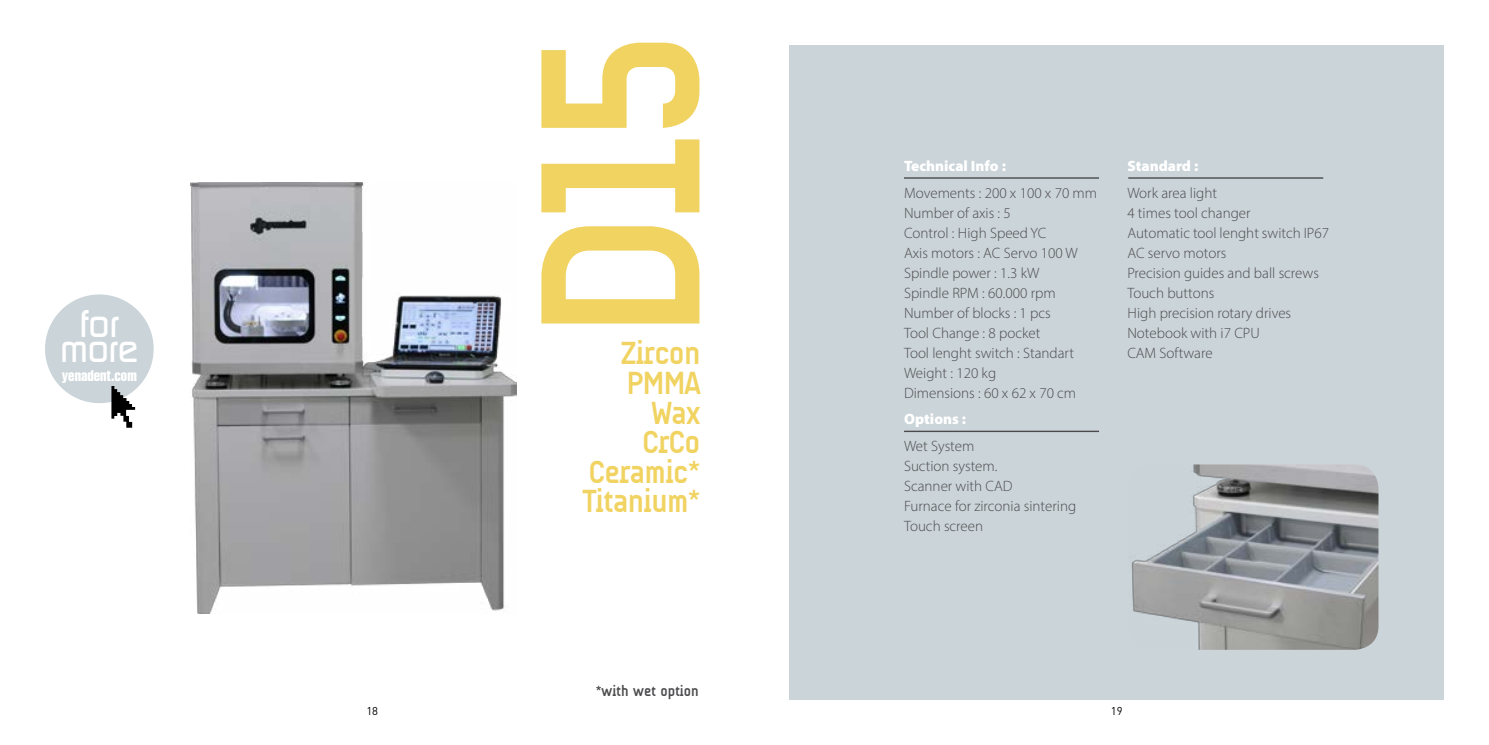
<style>
.page{position:relative;width:1489px;height:745px;background:#fff}
.page>*{position:absolute;margin:0;border:0;box-sizing:border-box;transform-origin:0 0}
.t1{font:700 231.25px "A Udimat";color:#f1d362}
.t2{font:500 37.5px "Digital";letter-spacing:-.02em;color:#fff}
.t3{font:700 32.5px/29.6px "A Udimat";letter-spacing:-.02em;color:#f1d362;text-align:right}
.t4{font:300 15px/20px "Myriad Pro";color:#4b4b4d}
.t5{font:900 15px "Myriad Pro";color:#fff}
.t6{font:700 15px "A Udimat";color:#4b4b4d}
.t7{font:15px "Helvetica Compress";color:#fff}
.t8{font:11.25px "DINT";color:#000}
</style>
<div class="page">
<div style="left:789px;top:45px;width:654px;height:654px;background:#cbd4d9"></div>
<img style="left:1130px;top:464px;width:248px;height:185px">
<img style="left:190px;top:182px;width:326px;height:431px">
<div style="left:45px;top:294px;width:109px;height:109px;background:#cbd4d9;border-radius:50%"></div>
<svg style="left:111px;top:386px;width:24px;height:41px"></svg>
<hr style="left:904px;top:178px;width:194px;height:1px;background:#4b4b4d">
<hr style="left:1128px;top:178px;width:195px;height:1px;background:#4b4b4d">
<hr style="left:904px;top:431px;width:194px;height:1px;background:#4b4b4d">
<h2 class="t2" style="left:80px;top:302px;width:41px">for</h2>
<h2 class="t2" style="left:60px;top:327px;width:80px">more</h2>
<p class="t7" style="left:62px;top:366px;width:76px">yenadent.com</p>
<h1 class="t1" style="left:490px;top:339px;width:306px;rotate:-90deg">D15</h1>
<h3 class="t3" style="left:621px;top:338px;width:81px">Zircon</h3>
<h3 class="t3" style="left:583px;top:367px;width:119px">PMMA<br>Wax<br>CrCo<br>Ceramic*<br>Titanium*</h3>
<p class="t6" style="left:595px;top:682px;width:104px">*with wet option</p>
<p class="t5" style="left:904px;top:156px;width:103px">Technical Info :</p>
<p class="t4" style="left:904px;top:183px;width:195px">Movements : 200 x 100 x 70 mm<br>Number of axis : 5<br>Control : High Speed YC<br>Axis motors : AC Servo 100 W<br>Spindle power : 1.3 kW<br>Spindle RPM : 60.000 rpm<br>Number of blocks : 1 pcs<br>Tool Change : 8 pocket<br>Tool lenght switch : Standart<br>Weight : 120 kg<br>Dimensions : 60 x 62 x 70 cm</p>
<p class="t5" style="left:904px;top:409px;width:64px">Options :</p>
<p class="t4" style="left:904px;top:436px;width:174px">Wet System<br>Suction system.<br>Scanner with CAD<br>Furnace for zirconia sintering<br>Touch screen</p>
<p class="t5" style="left:1127px;top:156px;width:72px">Standard :</p>
<p class="t4" style="left:1127px;top:183px;width:203px">Work area light<br>4 times tool changer<br>Automatic tool lenght switch IP67<br>AC servo motors<br>Precision guides and ball screws<br>Touch buttons<br>High precision rotary drives<br>Notebook with i7 CPU<br>CAM Software</p>
<p class="t8" style="left:366px;top:703px;width:13px">18</p>
<p class="t8" style="left:1110px;top:703px;width:13px">19</p>
</div>
